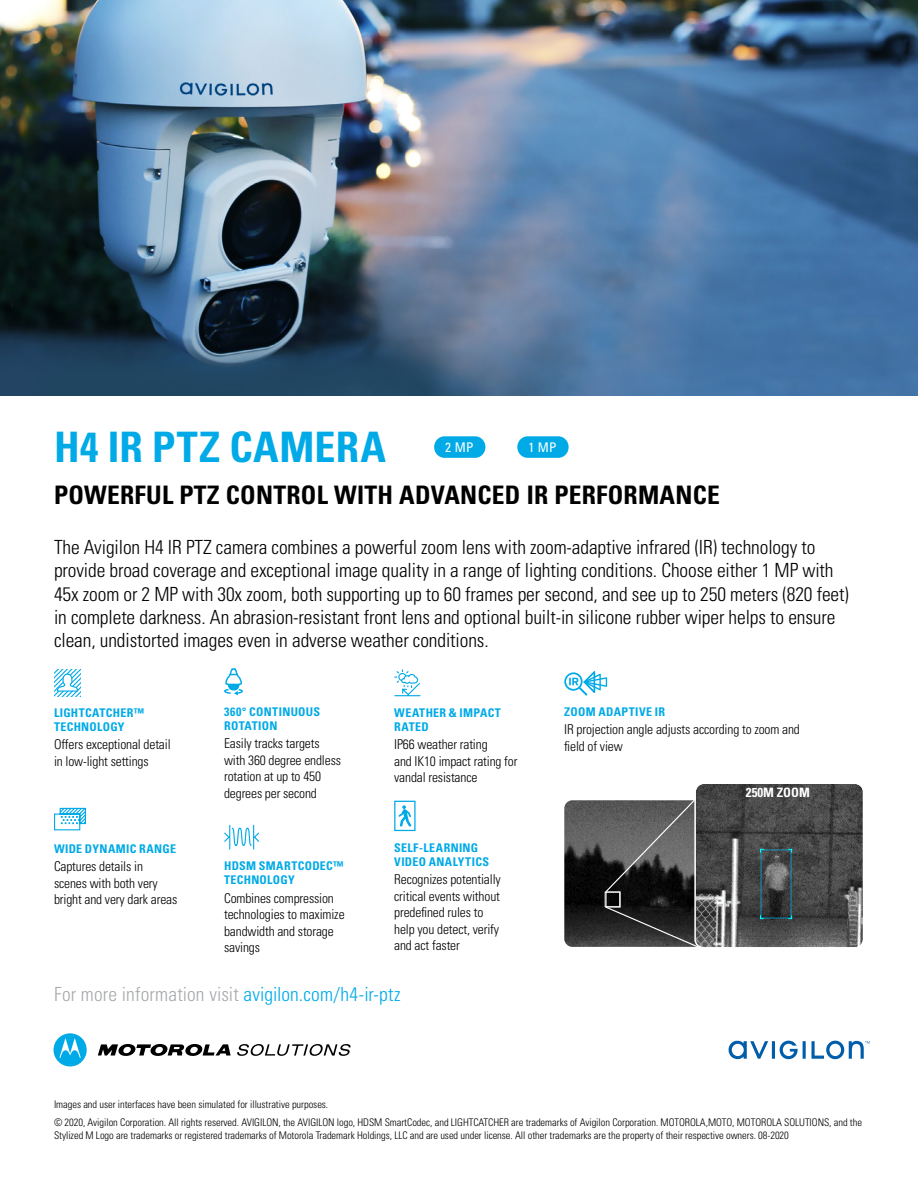
<style>
.page{position:relative;width:918px;height:1188px;background:#fff}
.page>*{position:absolute;margin:0;border:0;box-sizing:border-box;transform-origin:0 0}
.t1{font:700 condensed 42px "Univers LT Std";letter-spacing:.01em;color:#00aae7}
.t2{font:700 condensed 25.5px "Univers LT Std";letter-spacing:.01em;color:#000}
.t3{font:300 condensed 19.5px/23.2px "Univers LT Std";letter-spacing:-.005em;color:#000}
.t4{font:300 condensed 19.5px "Univers LT Std";letter-spacing:.01em;color:#a7a9ac}
.t5{font:300 condensed 13.5px/16.5px "Univers LT Std";letter-spacing:-.01em;color:#000}
.t6{font:condensed 13.35px "Univers LT Std";color:#fff}
.t7{font:700 condensed 12.9px "Univers LT Std";color:#fff}
.t8{font:700 condensed 12px/14.2px "Univers LT Std";letter-spacing:.025em;color:#00aae7}
.t9{font:300 condensed 10.5px/17.9px "Univers LT Std";letter-spacing:-.005em;color:#000}
.s1{color:#00aae7}
</style>
<div class="page">
<img style="left:0;top:0;width:918px;height:395px">
<svg style="left:729px;top:1041px;width:141px;height:18px"></svg>
<svg style="left:98px;top:1044px;width:133px;height:12px"></svg>
<svg style="left:54px;top:1033px;width:33px;height:34px"></svg>
<svg style="left:237px;top:1044px;width:114px;height:12px"></svg>
<svg style="left:564px;top:671px;width:43px;height:25px"></svg>
<svg style="left:224px;top:668px;width:19px;height:27px"></svg>
<div style="left:394px;top:801px;width:22px;height:30px;border:1px solid #00aae7"></div>
<svg style="left:398px;top:805px;width:13px;height:22px"></svg>
<svg style="left:54px;top:669px;width:27px;height:27px"></svg>
<svg style="left:394px;top:669px;width:27px;height:28px"></svg>
<svg style="left:54px;top:807px;width:32px;height:24px"></svg>
<img style="left:564px;top:800px;width:130px;height:147px">
<img style="left:697px;top:785px;width:164px;height:161px">
<div style="left:694px;top:782px;width:170px;height:167px;border:2px solid #fff;border-radius:9px"></div>
<div style="left:605px;top:891px;width:16px;height:17px;border:1px solid #fff"></div>
<svg style="left:604px;top:799px;width:92px;height:94px"></svg>
<svg style="left:604px;top:906px;width:96px;height:42px"></svg>
<svg style="left:760px;top:848px;width:33px;height:72px"></svg>
<svg style="left:224px;top:824px;width:36px;height:26px"></svg>
<div style="left:517px;top:436px;width:52px;height:22px;background:#00aae7;border-radius:11px"></div>
<div style="left:434px;top:436px;width:51px;height:22px;background:#00aae7;border-radius:11px"></div>
<h1 class="t1" style="left:54px;top:422px;width:334px">H4 IR PTZ CAMERA</h1>
<h2 class="t2" style="left:54px;top:480px;width:667px">POWERFUL PTZ CONTROL WITH ADVANCED IR PERFORMANCE</h2>
<p class="t6" style="left:445px;top:439px;width:30px">2 MP</p>
<p class="t6" style="left:528px;top:439px;width:30px">1 MP</p>
<p class="t3" style="left:54px;top:536px;width:796px">The Avigilon H4 IR PTZ camera combines a powerful zoom lens with zoom-adaptive infrared (IR) technology to provide broad coverage and exceptional image quality in a range of lighting conditions. Choose either 1 MP with 45x zoom or 2 MP with 30x zoom, both supporting up to 60 frames per second, and see up to 250 meters (820 feet) in complete darkness. An abrasion-resistant front lens and optional built-in silicone rubber wiper helps to ensure clean, undistorted images even in adverse weather conditions.</p>
<p class="t8" style="left:54px;top:706px;width:92px">LIGHTCATCHER™<br>TECHNOLOGY</p>
<p class="t5" style="left:54px;top:736px;width:118px">Offers exceptional detail in low-light settings</p>
<p class="t8" style="left:54px;top:842px;width:124px">WIDE DYNAMIC RANGE</p>
<p class="t5" style="left:54px;top:858px;width:125px">Captures details in scenes with both very bright and very dark areas</p>
<p class="t8" style="left:224px;top:705px;width:98px">360° CONTINUOUS<br>ROTATION</p>
<p class="t5" style="left:224px;top:735px;width:118px">Easily tracks targets with 360 degree endless rotation at up to 450 degrees per second</p>
<p class="t8" style="left:224px;top:859px;width:121px">HDSM SMARTCODEC™<br>TECHNOLOGY</p>
<p class="t5" style="left:224px;top:890px;width:122px">Combines compression technologies to maximize bandwidth and storage savings</p>
<p class="t8" style="left:394px;top:706px;width:108px">WEATHER &amp; IMPACT<br>RATED</p>
<p class="t5" style="left:394px;top:736px;width:125px">IP66 weather rating<br>and IK10 impact rating for vandal resistance</p>
<p class="t8" style="left:394px;top:840px;width:96px">SELF-LEARNING<br>VIDEO ANALYTICS</p>
<p class="t5" style="left:394px;top:871px;width:108px">Recognizes potentially critical events without predefined rules to help you detect, verify and act faster</p>
<h3 class="t4" style="left:54px;top:983px;width:348px">For more information visit <span class="s1">avigilon.com/h4-ir-ptz</span></h3>
<p class="t8" style="left:564px;top:705px;width:102px">ZOOM ADAPTIVE IR</p>
<p class="t5" style="left:564px;top:721px;width:237px">IR projection angle adjusts according to zoom and field of view</p>
<p class="t7" style="left:746px;top:784px;width:65px">250M ZOOM</p>
<p class="t9" style="left:54px;top:1095px;width:810px">Images and user interfaces have been simulated for illustrative purposes.<br>© 2020, Avigilon Corporation. All rights reserved. AVIGILON, the AVIGILON logo, HDSM SmartCodec, and LIGHTCATCHER are trademarks of Avigilon Corporation. MOTOROLA,MOTO, MOTOROLA SOLUTIONS, and the</p>
<p class="t9" style="left:54px;top:1127px;width:736px">Stylized M Logo are trademarks or registered trademarks of Motorola Trademark Holdings, LLC and are used under license. All other trademarks are the property of their respective owners. 08-2020</p>
</div>
